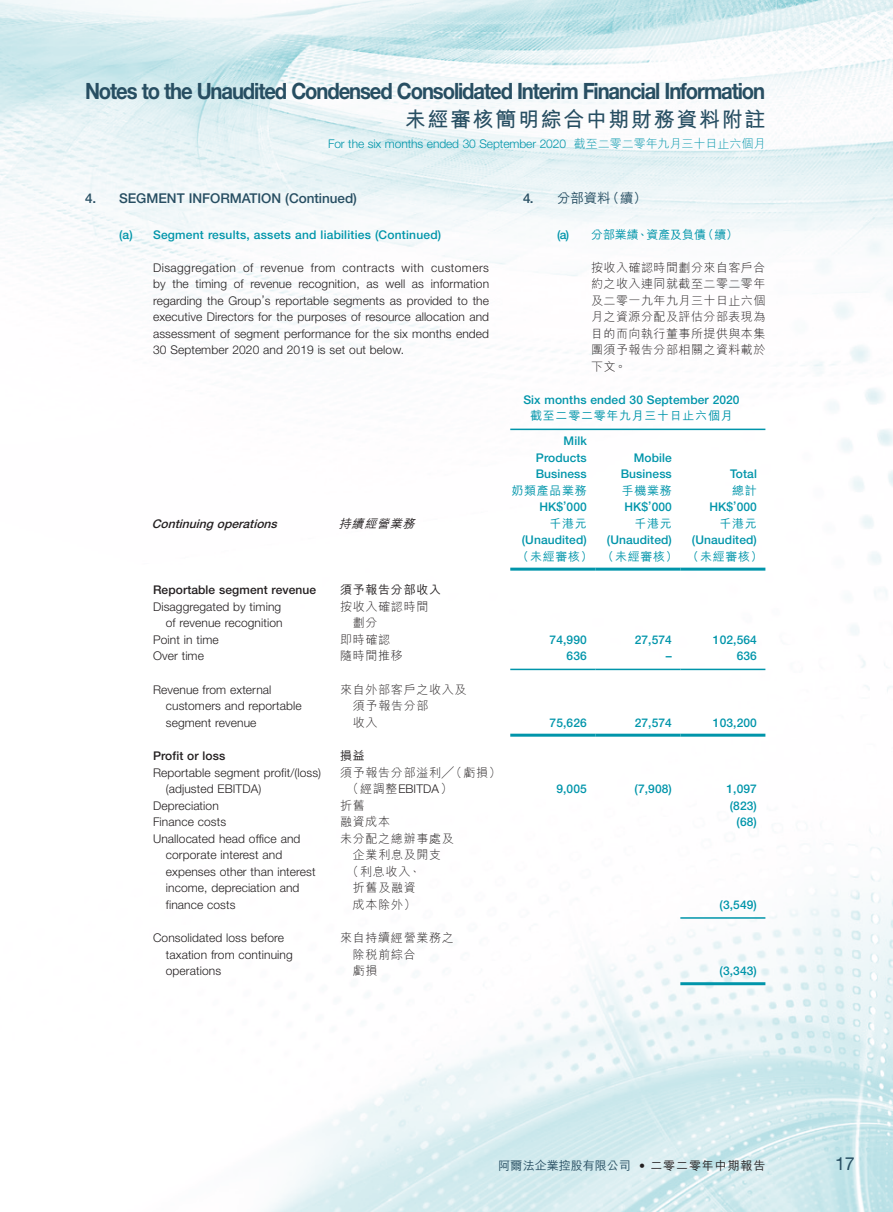
<style>
.page{position:relative;width:893px;height:1212px;background:#fff}
.page>*{position:absolute;margin:0;border:0;box-sizing:border-box;transform-origin:0 0}
.t1{font:700 22.5px "Helvetica Neue LT Std";letter-spacing:-.055em;color:#274e62;scale:.9 1}
.t2{font:700 21px "M Hei HK";letter-spacing:.08em;color:#274e62}
.t3{font:18px "Helvetica Neue LT Std";color:#274e62}
.Heading_1{font:500 13.5px "Helvetica Neue LT Std";color:#274e62}
.C_Heading_1{font:500 13.5px "M Hei HK";color:#274e62}
.Body_Text{font:300 12px/16.5px "Helvetica Neue LT Std";letter-spacing:.01em;color:#231f20}
.Body_Text-2{font:500 12px "Helvetica Neue LT Std";letter-spacing:.01em;color:#0095aa}
.Body_Text-3{font:300 12px/16.5px "M Hei HK";letter-spacing:.06em;color:#231f20}
.C_Body_Text{font:300 12px/16.5px "M Hei HK";letter-spacing:.04em;color:#231f20;text-align:justify}
.Body_Text-4{font:500 12px "M Hei HK";letter-spacing:.06em;color:#0095aa}
.t4{font:300 12px "Helvetica Neue LT Std";letter-spacing:-.005em;color:#0095aa}
.Heading_2{font:500 12px "Helvetica Neue LT Std";letter-spacing:.02em;color:#0095aa}
.Body_Text-5{font:500 12px "Helvetica Neue LT Std";letter-spacing:.01em;color:#231f20}
.t5{font:500 12px "M Hei HK";letter-spacing:.005em;color:#274e62}
.Body_Text-6{font:italic 500 12px "Helvetica Neue LT Std";color:#231f20}
.C_Heading_2{font:500 12px "M Hei HK";letter-spacing:-.005em;color:#0095aa}
.Body_Text-7{font:500 12px "M Hei HK";letter-spacing:.06em;color:#231f20}
.Body_Text-8{font:italic 500 12px "M Hei HK";color:#231f20}
.s1{font-family:"M Hei HK"}
.s2{font-family:"Helvetica Neue LT Std"}
.s3{font-family:"Helvetica Neue LT Std";font-weight:400;color:#231f20}
.s4{color:#231f20}
</style>
<div class="page">
<img style="left:0;top:0;width:893px;height:1212px">
<hr style="left:510px;top:429px;width:255px;height:1px;background:#0095aa">
<hr style="left:510px;top:568px;width:85px;height:3px;background:#0095aa">
<hr style="left:595px;top:568px;width:85px;height:3px;background:#0095aa">
<hr style="left:680px;top:568px;width:85px;height:3px;background:#0095aa">
<hr style="left:510px;top:669px;width:85px;height:1px;background:#0095aa">
<hr style="left:595px;top:669px;width:85px;height:1px;background:#0095aa">
<hr style="left:680px;top:669px;width:85px;height:1px;background:#0095aa">
<hr style="left:510px;top:734px;width:85px;height:3px;background:#0095aa">
<hr style="left:595px;top:734px;width:85px;height:3px;background:#0095aa">
<hr style="left:680px;top:734px;width:85px;height:3px;background:#0095aa">
<hr style="left:680px;top:917px;width:85px;height:2px;background:#0095aa">
<hr style="left:680px;top:982px;width:85px;height:3px;background:#0095aa">
<h1 class="t1" style="left:85px;top:77px;width:757px">Notes to the Unaudited Condensed Consolidated Interim Financial Information</h1>
<h2 class="t2" style="left:405px;top:104px;width:362px">未經審核簡明綜合中期財務資料附註</h2>
<p class="t4" style="left:328px;top:136px;width:439px">For the six months ended 30 September 2020 <span class="s1">截至二零二零年九月三十日止六個月</span></p>
<p class="Heading_1" style="left:85px;top:191px;width:273px">4. SEGMENT INFORMATION (Continued)</p>
<p class="Heading_2" style="left:119px;top:227px;width:324px">(a) Segment results, assets and liabilities (Continued)</p>
<p class="Body_Text" style="left:153px;top:259px;width:338px;text-align:justify">Disaggregation of revenue from contracts with customers by the timing of revenue recognition, as well as information regarding the Group’s reportable segments as provided to the executive Directors for the purposes of resource allocation and assessment of segment performance for the six months ended 30 September 2020 and 2019 is set out below.</p>
<p class="C_Heading_1" style="left:523px;top:189px;width:125px"><span class="s2">4.</span> 分部資料（續）</p>
<p class="C_Heading_2" style="left:557px;top:225px;width:183px"><span class="s2">(a)</span> 分部業績、資產及負債（續）</p>
<p class="C_Body_Text" style="left:591px;top:259px;width:176px">按收入確認時間劃分來自客戶合約之收入連同就截至二零二零年及二零一九年九月三十日止六個月之資源分配及評估分部表現為目的而向執行董事所提供與本集團須予報告分部相關之資料載於下文。</p>
<p class="Body_Text-2" style="left:523px;top:392px;width:218px">Six months ended 30 September 2020</p>
<p class="Body_Text-4" style="left:530px;top:407px;width:204px">截至二零二零年九月三十日止六個月</p>
<p class="Body_Text-2" style="left:564px;top:434px;width:25px">Milk</p>
<p class="Body_Text-2" style="left:536px;top:450px;width:52px">Products</p>
<p class="Body_Text-2" style="left:536px;top:467px;width:53px">Business</p>
<p class="Body_Text-2" style="left:634px;top:450px;width:40px">Mobile</p>
<p class="Body_Text-2" style="left:621px;top:467px;width:53px">Business</p>
<p class="Body_Text-2" style="left:730px;top:467px;width:28px">Total</p>
<p class="Body_Text-4" style="left:511px;top:481px;width:77px">奶類產品業務</p>
<p class="Body_Text-4" style="left:622px;top:481px;width:52px">手機業務</p>
<p class="Body_Text-4" style="left:732px;top:481px;width:26px">總計</p>
<p class="Body_Text-2" style="left:539px;top:500px;width:49px">HK$’000</p>
<p class="Body_Text-2" style="left:624px;top:500px;width:49px">HK$’000</p>
<p class="Body_Text-2" style="left:709px;top:500px;width:49px">HK$’000</p>
<p class="Body_Text-6" style="left:152px;top:516px;width:130px">Continuing operations</p>
<p class="Body_Text-8" style="left:339px;top:514px;width:81px">持續經營業務</p>
<p class="Body_Text-4" style="left:549px;top:514px;width:39px">千港元</p>
<p class="Body_Text-4" style="left:634px;top:514px;width:39px">千港元</p>
<p class="Body_Text-4" style="left:719px;top:514px;width:39px">千港元</p>
<p class="Body_Text-2" style="left:522px;top:533px;width:66px">(Unaudited)</p>
<p class="Body_Text-2" style="left:607px;top:533px;width:66px">(Unaudited)</p>
<p class="Body_Text-2" style="left:692px;top:533px;width:66px">(Unaudited)</p>
<p class="Body_Text-4" style="left:517px;top:547px;width:78px">（未經審核）</p>
<p class="Body_Text-4" style="left:602px;top:547px;width:78px">（未經審核）</p>
<p class="Body_Text-4" style="left:687px;top:547px;width:78px">（未經審核）</p>
<p class="Body_Text-5" style="left:153px;top:583px;width:165px">Reportable segment revenue</p>
<p class="Body_Text-7" style="left:340px;top:581px;width:102px">須予報告分部收入</p>
<p class="Body_Text" style="left:153px;top:598px;width:131px;text-align:right">Disaggregated by timing of revenue recognition</p>
<p class="Body_Text-3" style="left:353px;top:598px;width:77px;text-indent:-13px">按收入確認時間劃分</p>
<p class="Body_Text" style="left:153px;top:631px;width:67px">Point in time</p>
<p class="Body_Text-3" style="left:340px;top:631px;width:52px">即時確認</p>
<p class="Body_Text-2" style="left:550px;top:632px;width:39px">74,990</p>
<p class="Body_Text-2" style="left:635px;top:632px;width:39px">27,574</p>
<p class="Body_Text-2" style="left:713px;top:632px;width:45px">102,564</p>
<p class="Body_Text" style="left:153px;top:647px;width:52px">Over time</p>
<p class="Body_Text-3" style="left:340px;top:647px;width:64px">隨時間推移</p>
<p class="Body_Text-2" style="left:567px;top:649px;width:22px">636</p>
<p class="Body_Text-2" style="left:666px;top:649px;width:7px">–</p>
<p class="Body_Text-2" style="left:737px;top:649px;width:22px">636</p>
<p class="Body_Text" style="left:166px;top:681px;width:137px;text-indent:-13px">Revenue from external customers and reportable segment revenue</p>
<p class="Body_Text-3" style="left:353px;top:681px;width:115px;text-indent:-13px">來自外部客戶之收入及須予報告分部<br>收入</p>
<p class="Body_Text-2" style="left:550px;top:715px;width:39px">75,626</p>
<p class="Body_Text-2" style="left:635px;top:715px;width:39px">27,574</p>
<p class="Body_Text-2" style="left:713px;top:715px;width:45px">103,200</p>
<p class="Body_Text-5" style="left:153px;top:749px;width:74px">Profit or loss</p>
<p class="Body_Text-7" style="left:340px;top:747px;width:26px">損益</p>
<p class="Body_Text" style="left:166px;top:764px;width:157px;text-indent:-13px">Reportable segment profit/(loss) (adjusted EBITDA)</p>
<p class="Body_Text-3" style="left:347px;top:764px;width:155px;text-indent:-7px">須予報告分部溢利╱（虧損）（經調整<span class="s2">EBITDA</span>）</p>
<p class="Body_Text-2" style="left:556px;top:782px;width:32px">9,005</p>
<p class="Body_Text-2" style="left:635px;top:782px;width:39px">(7,908)</p>
<p class="Body_Text-2" style="left:726px;top:782px;width:32px">1,097</p>
<p class="Body_Text" style="left:153px;top:797px;width:67px">Depreciation</p>
<p class="Body_Text-3" style="left:340px;top:797px;width:26px">折舊</p>
<p class="Body_Text-2" style="left:730px;top:798px;width:29px">(823)</p>
<p class="Body_Text" style="left:153px;top:813px;width:75px">Finance costs</p>
<p class="Body_Text-3" style="left:340px;top:813px;width:52px">融資成本</p>
<p class="Body_Text-2" style="left:737px;top:815px;width:22px">(68)</p>
<p class="Body_Text" style="left:166px;top:830px;width:151px;text-indent:-13px">Unallocated head office and corporate interest and expenses other than interest income, depreciation and finance costs</p>
<p class="Body_Text-3" style="left:340px;top:830px;width:115px">未分配之總辦事處及</p>
<p class="Body_Text-3" style="left:353px;top:846px;width:90px">企業利息及開支</p>
<p class="Body_Text-3" style="left:347px;top:863px;width:75px">（利息收入、</p>
<p class="Body_Text-3" style="left:353px;top:879px;width:64px">折舊及融資</p>
<p class="Body_Text-3" style="left:353px;top:896px;width:64px">成本除外）</p>
<p class="Body_Text-2" style="left:720px;top:897px;width:39px">(3,549)</p>
<p class="Body_Text" style="left:166px;top:929px;width:128px;text-indent:-13px">Consolidated loss before taxation from continuing operations</p>
<p class="Body_Text-3" style="left:353px;top:929px;width:102px;text-indent:-13px">來自持續經營業務之除稅前綜合<br>虧損</p>
<p class="Body_Text-2" style="left:720px;top:964px;width:39px">(3,343)</p>
<p class="t5" style="left:499px;top:1157px;width:268px">阿爾法企業控股有限公司 <span class="s3">•</span> <span class="s4">二零二零年中期報告</span></p>
<h3 class="t3" style="left:835px;top:1153px;width:21px">17</h3>
</div>
